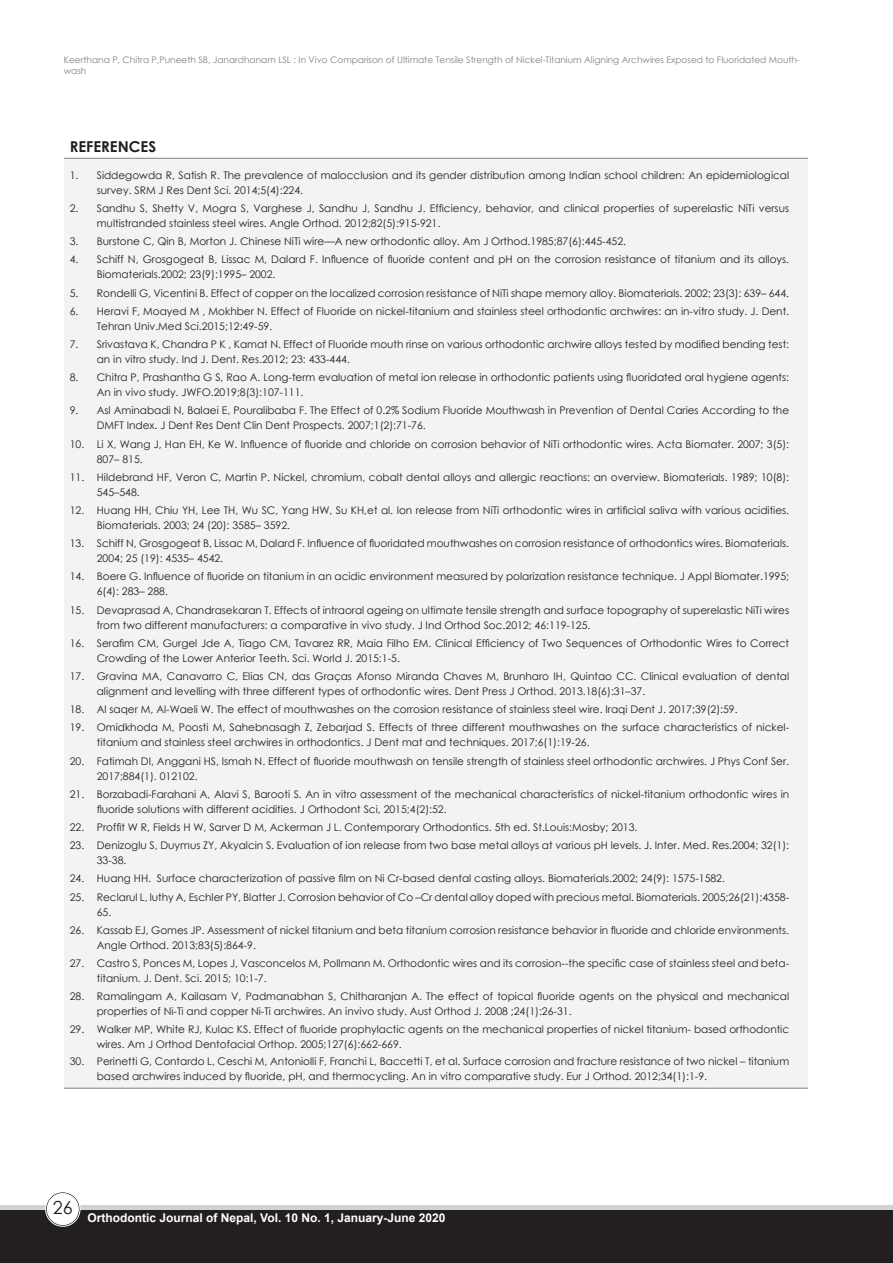
<style>
.page{position:relative;width:893px;height:1263px;background:#fff}
.page>*{position:absolute;margin:0;border:0;box-sizing:border-box;transform-origin:0 0}
.t1{font:18px "Century Gothic";color:#231f20}
.t2{font:700 15px "Century Gothic";color:#231f20}
.t3{font:700 12px "Arial";color:#fff}
.t4{font:10.5px/15px "Century Gothic";color:#231f20}
.t5{font:9px/10.8px "Century Gothic";color:#808285}
</style>
<div class="page">
<div style="left:0;top:1205px;width:893px;height:58px;background:linear-gradient(to right,#d1d2d4,#d1d2d4)"></div>
<div style="left:0;top:1211px;width:893px;height:52px;background:#231f20"></div>
<div style="left:46px;top:1192px;width:33px;height:33px;background:#fff;border-radius:50%"></div>
<div style="left:46px;top:1192px;width:34px;height:34px;border:1px solid #231f20;border-radius:50%"></div>
<div style="left:45px;top:1191px;width:35px;height:36px;border:1px solid #fff;border-radius:50%"></div>
<div style="left:64px;top:159px;width:744px;height:929px;background:#f2f3f4"></div>
<hr style="left:64px;top:158px;width:744px;height:1px;background:#808285">
<hr style="left:64px;top:1088px;width:744px;height:1px;background:#808285">
<p class="t5" style="left:64px;top:54px;width:738px">Keerthana P, Chitra P,Puneeth SB, Janardhanam LSL : In Vivo Comparison of Ultimate Tensile Strength of Nickel-Titanium Aligning Archwires Exposed to Fluoridated Mouth&shy;wash</p>
<p class="t2" style="left:70px;top:135px;width:88px">REFERENCES</p>
<p class="t4" style="left:97px;top:167px;width:694px;text-indent:-27px">1. Siddegowda R, Satish R. The prevalence of malocclusion and its gender distribution among Indian school children: An epidemiological survey. SRM J Res Dent Sci. 2014;5(4):224.</p>
<p class="t4" style="left:97px;top:201px;width:694px;text-indent:-27px">2. Sandhu S, Shetty V, Mogra S, Varghese J, Sandhu J, Sandhu J. Efficiency, behavior, and clinical properties of superelastic NiTi versus multistranded stainless steel wires. Angle Orthod. 2012;82(5):915-921.</p>
<p class="t4" style="left:70px;top:234px;width:558px">3. Burstone C, Qin B, Morton J. Chinese NiTi wire—A new orthodontic alloy. Am J Orthod.1985;87(6):445-452.</p>
<p class="t4" style="left:97px;top:252px;width:694px;text-indent:-27px">4. Schiff N, Grosgogeat B, Lissac M, Dalard F. Influence of fluoride content and pH on the corrosion resistance of titanium and its alloys.<br>Biomaterials.2002; 23(9):1995– 2002.</p>
<p class="t4" style="left:70px;top:285px;width:721px">5. Rondelli G, Vicentini B. Effect of copper on the localized corrosion resistance of NiTi shape memory alloy. Biomaterials. 2002; 23(3): 639– 644.</p>
<p class="t4" style="left:97px;top:303px;width:694px;text-indent:-27px">6. Heravi F, Moayed M , Mokhber N. Effect of Fluoride on nickel-titanium and stainless steel orthodontic archwires: an in-vitro study. J. Dent.<br>Tehran Univ.Med Sci.2015;12:49-59.</p>
<p class="t4" style="left:97px;top:337px;width:694px;text-indent:-27px">7. Srivastava K, Chandra P K , Kamat N. Effect of Fluoride mouth rinse on various orthodontic archwire alloys tested by modified bending test: an in vitro study. Ind J. Dent. Res.2012; 23: 433-444.</p>
<p class="t4" style="left:97px;top:370px;width:694px;text-indent:-27px">8. Chitra P, Prashantha G S, Rao A. Long-term evaluation of metal ion release in orthodontic patients using fluoridated oral hygiene agents:<br>An in vivo study. JWFO.2019;8(3):107-111.</p>
<p class="t4" style="left:97px;top:403px;width:694px;text-indent:-27px">9. Asl Aminabadi N, Balaei E, Pouralibaba F. The Effect of 0.2% Sodium Fluoride Mouthwash in Prevention of Dental Caries According to the<br>DMFT Index. J Dent Res Dent Clin Dent Prospects. 2007;1(2):71-76.</p>
<p class="t4" style="left:97px;top:436px;width:694px;text-indent:-27px">10. Li X, Wang J, Han EH, Ke W. Influence of fluoride and chloride on corrosion behavior of NiTi orthodontic wires. Acta Biomater. 2007; 3(5):<br>807– 815.</p>
<p class="t4" style="left:97px;top:469px;width:694px;text-indent:-27px">11. Hildebrand HF, Veron C, Martin P. Nickel, chromium, cobalt dental alloys and allergic reactions: an overview. Biomaterials. 1989; 10(8):<br>545–548.</p>
<p class="t4" style="left:97px;top:503px;width:694px;text-indent:-27px">12. Huang HH, Chiu YH, Lee TH, Wu SC, Yang HW, Su KH,et al. Ion release from NiTi orthodontic wires in artificial saliva with various acidities.<br>Biomaterials. 2003; 24 (20): 3585– 3592.</p>
<p class="t4" style="left:97px;top:536px;width:694px;text-indent:-27px">13. Schiff N, Grosgogeat B, Lissac M, Dalard F. Influence of fluoridated mouthwashes on corrosion resistance of orthodontics wires. Biomaterials.<br>2004; 25 (19): 4535– 4542.</p>
<p class="t4" style="left:97px;top:569px;width:694px;text-indent:-27px">14. Boere G. Influence of fluoride on titanium in an acidic environment measured by polarization resistance technique. J Appl Biomater.1995;<br>6(4): 283– 288.</p>
<p class="t4" style="left:97px;top:602px;width:694px;text-indent:-27px">15. Devaprasad A, Chandrasekaran T. Effects of intraoral ageing on ultimate tensile strength and surface topography of superelastic NiTi wires from two different manufacturers: a comparative in vivo study. J Ind Orthod Soc.2012; 46:119-125.</p>
<p class="t4" style="left:97px;top:635px;width:694px;text-indent:-27px">16. Serafim CM, Gurgel Jde A, Tiago CM, Tavarez RR, Maia Filho EM. Clinical Efficiency of Two Sequences of Orthodontic Wires to Correct<br>Crowding of the Lower Anterior Teeth. Sci. World J. 2015:1-5.</p>
<p class="t4" style="left:97px;top:668px;width:694px;text-indent:-27px">17. Gravina MA, Canavarro C, Elias CN, das Graças Afonso Miranda Chaves M, Brunharo IH, Quintao CC. Clinical evaluation of dental alignment and levelling with three different types of orthodontic wires. Dent Press J Orthod. 2013.18(6):31–37.</p>
<p class="t4" style="left:70px;top:702px;width:669px">18. Al saqer M, Al-Waeli W. The effect of mouthwashes on the corrosion resistance of stainless steel wire. Iraqi Dent J. 2017;39(2):59.</p>
<p class="t4" style="left:97px;top:720px;width:694px;text-indent:-27px">19. Omidkhoda M, Poosti M, Sahebnasagh Z, Zebarjad S. Effects of three different mouthwashes on the surface characteristics of nickel&shy;titanium and stainless steel archwires in orthodontics. J Dent mat and techniques. 2017;6(1):19-26.</p>
<p class="t4" style="left:97px;top:753px;width:694px;text-indent:-27px">20. Fatimah DI, Anggani HS, Ismah N. Effect of fluoride mouthwash on tensile strength of stainless steel orthodontic archwires. J Phys Conf Ser.<br>2017;884(1). 012102.</p>
<p class="t4" style="left:97px;top:786px;width:694px;text-indent:-27px">21. Borzabadi-Farahani A, Alavi S, Barooti S. An in vitro assessment of the mechanical characteristics of nickel-titanium orthodontic wires in fluoride solutions with different acidities. J Orthodont Sci, 2015;4(2):52.</p>
<p class="t4" style="left:70px;top:819px;width:569px">22. Proffit W R, Fields H W, Sarver D M, Ackerman J L. Contemporary Orthodontics. 5th ed. St.Louis:Mosby; 2013.</p>
<p class="t4" style="left:97px;top:838px;width:694px;text-indent:-27px">23. Denizoglu S, Duymus ZY, Akyalcin S. Evaluation of ion release from two base metal alloys at various pH levels. J. Inter. Med. Res.2004; 32(1):<br>33-38.</p>
<p class="t4" style="left:70px;top:871px;width:657px">24. Huang HH. Surface characterization of passive film on Ni Cr-based dental casting alloys. Biomaterials.2002; 24(9): 1575-1582.</p>
<p class="t4" style="left:97px;top:889px;width:694px;text-indent:-27px">25. Reclarul L, luthy A, Eschler PY, Blatter J. Corrosion behavior of Co –Cr dental alloy doped with precious metal. Biomaterials. 2005;26(21):4358-<br>65.</p>
<p class="t4" style="left:97px;top:922px;width:694px;text-indent:-27px">26. Kassab EJ, Gomes JP. Assessment of nickel titanium and beta titanium corrosion resistance behavior in fluoride and chloride environments.<br>Angle Orthod. 2013;83(5):864-9.</p>
<p class="t4" style="left:97px;top:955px;width:694px;text-indent:-27px">27. Castro S, Ponces M, Lopes J, Vasconcelos M, Pollmann M. Orthodontic wires and its corrosion--the specific case of stainless steel and beta&shy;titanium. J. Dent. Sci. 2015; 10:1-7.</p>
<p class="t4" style="left:97px;top:989px;width:694px;text-indent:-27px">28. Ramalingam A, Kailasam V, Padmanabhan S, Chitharanjan A. The effect of topical fluoride agents on the physical and mechanical properties of Ni-Ti and copper Ni-Ti archwires. An invivo study. Aust Orthod J. 2008 ;24(1):26-31.</p>
<p class="t4" style="left:97px;top:1022px;width:694px;text-indent:-27px">29. Walker MP, White RJ, Kulac KS. Effect of fluoride prophylactic agents on the mechanical properties of nickel titanium- based orthodontic wires. Am J Orthod Dentofacial Orthop. 2005;127(6):662-669.</p>
<p class="t4" style="left:97px;top:1053px;width:694px;text-indent:-27px">30. Perinetti G, Contardo L, Ceschi M, Antoniolli F, Franchi L, Baccetti T, et al. Surface corrosion and fracture resistance of two nickel – titanium based archwires induced by fluoride, pH, and thermocycling. An in vitro comparative study. Eur J Orthod. 2012;34(1):1-9.</p>
<h1 class="t1" style="left:53px;top:1195px;width:21px">26</h1>
<p class="t3" style="left:88px;top:1209px;width:359px">Orthodontic Journal of Nepal, Vol. 10 No. 1, January-June 2020</p>
</div>
